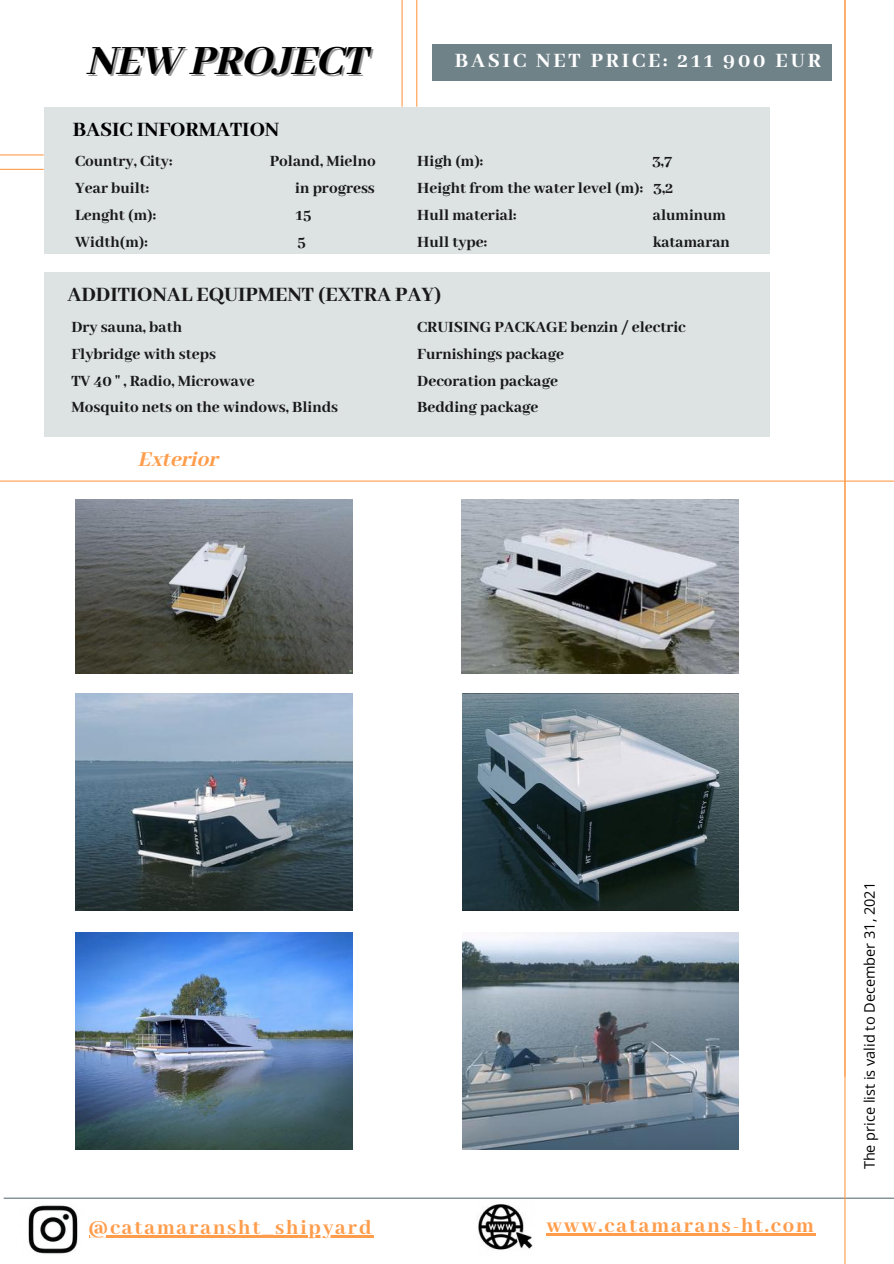
<style>
.page{position:relative;width:894px;height:1264px;background:#fff}
.page>*{position:absolute;margin:0;border:0;box-sizing:border-box;transform-origin:0 0}
.t1{font:45.3px "CA Generated";color:#000}
.t2{font:23.1px "CA Generated";color:#ff9d4c}
.t3{font:800 22.5px "Abhaya Libre";letter-spacing:.08em;color:#ff9d4c}
.t4{font:800 22.2px "Abhaya Libre";color:#191919}
.t5{font:800 22.2px "Abhaya Libre";letter-spacing:.13em;color:#fff}
.t6{font:800 22.2px "Abhaya Libre";color:#000}
.t7{font:800 16.95px/27px "Abhaya Libre";color:#191919}
.t8{font:14.55px "Open Sans";color:#000}
</style>
<div class="page">
<hr style="left:4px;top:1197px;width:889px;height:1px;background:#5f747a">
<hr style="left:844px;top:0;width:1px;height:1263px;background:#ff9d4c">
<hr style="left:0;top:480px;width:893px;height:1px;background:#ff9d4c">
<img style="left:75px;top:499px;width:277px;height:174px">
<img style="left:461px;top:499px;width:277px;height:174px">
<img style="left:75px;top:693px;width:277px;height:217px">
<img style="left:462px;top:693px;width:276px;height:217px">
<div style="left:44px;top:107px;width:725px;height:146px;background:#d9dfdf"></div>
<hr style="left:0;top:154px;width:44px;height:1px;background:#ff9d4c">
<hr style="left:0;top:169px;width:44px;height:1px;background:#ff9d4c">
<hr style="left:401px;top:0;width:1px;height:107px;background:#ff9d4c">
<hr style="left:416px;top:0;width:1px;height:107px;background:#ff9d4c">
<div style="left:44px;top:272px;width:725px;height:165px;background:#d9dfdf"></div>
<img style="left:462px;top:932px;width:276px;height:217px">
<img style="left:75px;top:932px;width:277px;height:217px">
<div style="left:432px;top:44px;width:400px;height:36px;background:#6f8288"></div>
<img style="left:28px;top:1205px;width:50px;height:49px">
<img style="left:478px;top:1204px;width:55px;height:46px">
<hr style="left:546px;top:1233px;width:269px;height:2px;background:#ff9d4c">
<hr style="left:89px;top:1234px;width:284px;height:3px;background:#ff9d4c">
<h1 class="t1" style="left:89px;top:36px;width:282px">NEW PROJECT</h1>
<h3 class="t6" style="left:73px;top:117px;width:208px">BASIC INFORMATION</h3>
<p class="t7" style="left:75px;top:149px;width:98px">Country, City:</p>
<p class="t7" style="left:270px;top:149px;width:107px">Poland, Mielno</p>
<p class="t7" style="left:75px;top:176px;width:75px">Year built:</p>
<p class="t7" style="left:295px;top:176px;width:81px">in progress</p>
<p class="t7" style="left:75px;top:203px;width:82px">Lenght (m):</p>
<p class="t7" style="left:295px;top:203px;width:18px">15</p>
<p class="t7" style="left:75px;top:229px;width:74px">Width(m):</p>
<p class="t7" style="left:297px;top:229px;width:10px">5</p>
<h3 class="t5" style="left:454px;top:49px;width:367px">BASIC NET PRICE: 211 900 EUR</h3>
<p class="t7" style="left:417px;top:149px;width:67px">High (m):</p>
<p class="t7" style="left:417px;top:149px;width:257px;text-align:justify;text-indent:235px">3,7<br>Height from the water level (m): 3,2<br>Hull material:</p>
<p class="t7" style="left:652px;top:203px;width:75px">aluminum</p>
<p class="t7" style="left:417px;top:229px;width:71px">Hull type:</p>
<p class="t7" style="left:652px;top:229px;width:79px">katamaran</p>
<h3 class="t4" style="left:67px;top:282px;width:375px">ADDITIONAL EQUIPMENT (EXTRA PAY)</h3>
<p class="t7" style="left:71px;top:314px;width:268px">Dry sauna, bath<br>Flybridge with steps<br>TV 40 " , Radio, Microwave<br>Mosquito nets on the windows, Blinds</p>
<p class="t7" style="left:417px;top:314px;width:270px">CRUISING PACKAGE benzin / electric<br>Furnishings package<br>Decoration package<br>Bedding package</p>
<h2 class="t2" style="left:139px;top:446px;width:81px">Exterior</h2>
<h3 class="t3" style="left:89px;top:1214px;width:284px">@catamaransht_shipyard</h3>
<h3 class="t3" style="left:546px;top:1213px;width:269px">www.catamarans-ht.com</h3>
<p class="t8" style="left:858px;top:1169px;width:289px;rotate:-90deg">The price list is valid to December 31, 2021</p>
</div>
